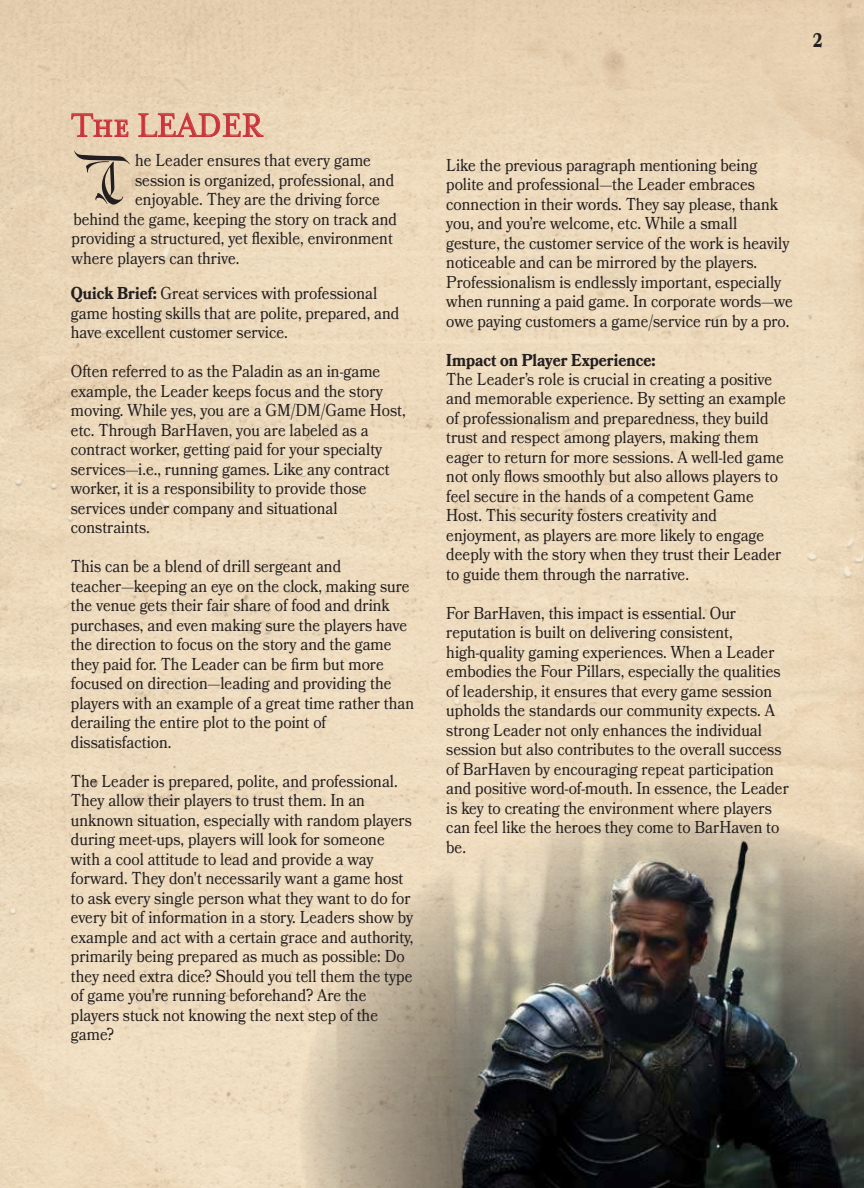
<style>
.page{position:relative;width:864px;height:1188px;background:#fff}
.page>*{position:absolute;margin:0;border:0;box-sizing:border-box;transform-origin:0 0}
.t1{font:67.65px "Blackside Personal Use";color:#231f20;scale:.89 1}
.t2{font:37.95px "Mrs Eaves Small Caps OT";color:#cb333b;scale:.9 1}
.t3{font:700 19.65px "Bookmania";color:#231f20;scale:.89 1}
.t4{font:17.25px/19.5px "Bookmania";color:#231f20;scale:.89 1}
.t5{font:700 17.25px "Bookmania";color:#231f20;scale:.89 1}
.s1{font-weight:700}
</style>
<div class="page">
<div style="left:0;top:0;width:864px;height:1188px;background:linear-gradient(to bottom,#e9d5b6,#f0dec1)"></div>
<img style="left:294px;top:809px;width:569px;height:379px">
<svg style="left:71px;top:113px;width:57px;height:24px"></svg>
<svg style="left:138px;top:113px;width:125px;height:24px"></svg>
<h2 class="t2" style="left:71px;top:105px;width:214px">The LEADER</h2>
<p class="t4" style="left:135px;top:151px;width:267px">he Leader ensures that every game</p>
<p class="t4" style="left:135px;top:170px;width:293px">session is organized, professional, and</p>
<p class="t4" style="left:135px;top:190px;width:276px">enjoyable. They are the driving force</p>
<p class="t4" style="left:74px;top:209px;width:365px">behind the game, keeping the story on track and</p>
<p class="t4" style="left:72px;top:229px;width:362px">providing a structured, yet flexible, environment</p>
<p class="t4" style="left:72px;top:248px;width:190px">where players can thrive.</p>
<h1 class="t1" style="left:87px;top:139px;width:41px">T</h1>
<p class="t4" style="left:71px;top:284px;width:371px"><span class="s1">Quick Brief:</span> Great services with professional game hosting skills that are polite, prepared, and have excellent customer service.</p>
<p class="t4" style="left:71px;top:362px;width:378px">Often referred to as the Paladin as an in-game example, the Leader keeps focus and the story moving. While yes, you are a GM/DM/Game Host, etc. Through BarHaven, you are labeled as a contract worker, getting paid for your specialty services—i.e., running games. Like any contract worker, it is a responsibility to provide those services under company and situational constraints.</p>
<p class="t4" style="left:71px;top:557px;width:387px">This can be a blend of drill sergeant and teacher—keeping an eye on the clock, making sure the venue gets their fair share of food and drink purchases, and even making sure the players have the direction to focus on the story and the game they paid for. The Leader can be firm but more focused on direction—leading and providing the players with an example of a great time rather than derailing the entire plot to the point of dissatisfaction.</p>
<p class="t4" style="left:71px;top:771px;width:386px">The Leader is prepared, polite, and professional.<br>They allow their players to trust them. In an unknown situation, especially with random players during meet-ups, players will look for someone with a cool attitude to lead and provide a way forward. They don't necessarily want a game host to ask every single person what they want to do for every bit of information in a story. Leaders show by example and act with a certain grace and authority, primarily being prepared as much as possible: Do they need extra dice? Should you tell them the type of game you're running beforehand? Are the players stuck not knowing the next step of the game?</p>
<p class="t3" style="left:813px;top:29px;width:13px">2</p>
<p class="t4" style="left:446px;top:155px;width:391px">Like the previous paragraph mentioning being polite and professional—the Leader embraces connection in their words. They say please, thank you, and you’re welcome, etc. While a small gesture, the customer service of the work is heavily noticeable and can be mirrored by the players.<br>Professionalism is endlessly important, especially when running a paid game. In corporate words—we owe paying customers a game/service run by a pro.</p>
<p class="t5" style="left:446px;top:349px;width:237px">Impact on Player Experience:</p>
<p class="t4" style="left:446px;top:369px;width:383px">The Leader’s role is crucial in creating a positive and memorable experience. By setting an example of professionalism and preparedness, they build trust and respect among players, making them eager to return for more sessions. A well-led game not only flows smoothly but also allows players to feel secure in the hands of a competent Game Host. This security fosters creativity and enjoyment, as players are more likely to engage deeply with the story when they trust their Leader to guide them through the narrative.</p>
<p class="t4" style="left:446px;top:603px;width:386px">For BarHaven, this impact is essential. Our reputation is built on delivering consistent, high-quality gaming experiences. When a Leader embodies the Four Pillars, especially the qualities of leadership, it ensures that every game session upholds the standards our community expects. A strong Leader not only enhances the individual session but also contributes to the overall success of BarHaven by encouraging repeat participation and positive word-of-mouth. In essence, the Leader is key to creating the environment where players can feel like the heroes they come to BarHaven to be.</p>
</div>
